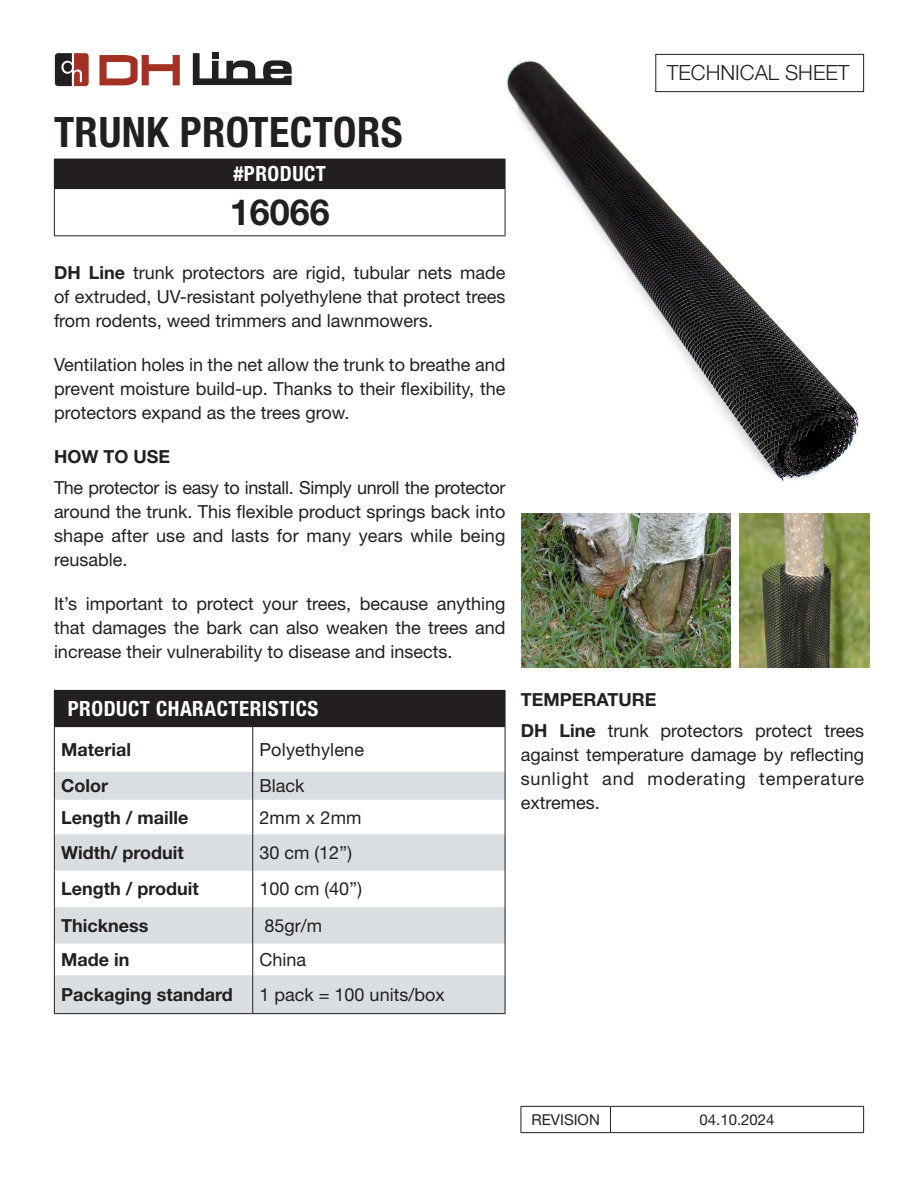
<style>
.page{position:relative;width:918px;height:1188px;background:#fff}
.page>*{position:absolute;margin:0;border:0;box-sizing:border-box;transform-origin:0 0}
.Bullets{font:700 condensed 42px "Helvetica Neue LT Std";letter-spacing:.01em;color:#231f20}
.t1{font:700 36px "Helvetica Neue LT Std";color:#231f20}
.t2{font:700 condensed 21px "Helvetica Neue LT Std";letter-spacing:.025em;color:#fff}
.t3{font:300 21px "Helvetica Neue LT Std";color:#231f20}
.t4{font:18px/24px "Helvetica Neue LT Std";color:#231f20;text-align:justify}
.t5{font:700 18px "Helvetica Neue LT Std";color:#231f20}
.t6{font:15px "Helvetica Neue LT Std";color:#231f20}
.s1{font-weight:700}
</style>
<div class="page">
<img style="left:501px;top:54px;width:364px;height:427px">
<hr style="left:521px;top:1106px;width:89px;height:1px;background:#231f20">
<svg style="left:521px;top:1107px;width:1px;height:25px"></svg>
<hr style="left:610px;top:1106px;width:254px;height:1px;background:#231f20">
<svg style="left:610px;top:1107px;width:1px;height:25px"></svg>
<svg style="left:863px;top:1107px;width:1px;height:25px"></svg>
<hr style="left:521px;top:1132px;width:89px;height:1px;background:#231f20">
<hr style="left:610px;top:1132px;width:254px;height:1px;background:#231f20">
<svg style="left:99px;top:55px;width:81px;height:30px"></svg>
<svg style="left:55px;top:53px;width:34px;height:33px"></svg>
<svg style="left:193px;top:53px;width:99px;height:32px"></svg>
<div style="left:655px;top:54px;width:209px;height:38px;border:1px solid #231f20"></div>
<div style="left:54px;top:690px;width:451px;height:37px;background:#231f20"></div>
<svg style="left:55px;top:772px;width:450px;height:241px;fill:#d9dee2"></svg>
<hr style="left:252px;top:727px;width:1px;height:45px;background:#231f20">
<svg style="left:252px;top:772px;width:1px;height:28px"></svg>
<hr style="left:252px;top:800px;width:1px;height:34px;background:#231f20">
<hr style="left:252px;top:834px;width:1px;height:37px;background:#231f20">
<hr style="left:252px;top:871px;width:1px;height:36px;background:#231f20">
<hr style="left:252px;top:907px;width:1px;height:37px;background:#231f20">
<hr style="left:252px;top:944px;width:1px;height:31px;background:#231f20">
<hr style="left:252px;top:975px;width:1px;height:38px;background:#231f20">
<hr style="left:505px;top:691px;width:1px;height:35px;background:#231f20">
<hr style="left:54px;top:727px;width:1px;height:45px;background:#231f20">
<hr style="left:505px;top:727px;width:1px;height:45px;background:#231f20">
<svg style="left:54px;top:772px;width:1px;height:28px"></svg>
<svg style="left:505px;top:772px;width:1px;height:28px"></svg>
<hr style="left:54px;top:800px;width:1px;height:34px;background:#231f20">
<hr style="left:505px;top:800px;width:1px;height:34px;background:#231f20">
<hr style="left:54px;top:834px;width:1px;height:37px;background:#231f20">
<hr style="left:505px;top:834px;width:1px;height:37px;background:#231f20">
<hr style="left:54px;top:871px;width:1px;height:36px;background:#231f20">
<hr style="left:505px;top:871px;width:1px;height:36px;background:#231f20">
<hr style="left:54px;top:907px;width:1px;height:37px;background:#231f20">
<hr style="left:505px;top:907px;width:1px;height:37px;background:#231f20">
<hr style="left:54px;top:944px;width:1px;height:31px;background:#231f20">
<hr style="left:505px;top:944px;width:1px;height:31px;background:#231f20">
<hr style="left:54px;top:975px;width:1px;height:38px;background:#231f20">
<hr style="left:505px;top:975px;width:1px;height:38px;background:#231f20">
<hr style="left:54px;top:1013px;width:199px;height:1px;background:#231f20">
<hr style="left:253px;top:1013px;width:252px;height:1px;background:#231f20">
<div style="left:54px;top:159px;width:451px;height:30px;background:#231f20"></div>
<svg style="left:505px;top:159px;width:1px;height:29px"></svg>
<hr style="left:54px;top:189px;width:1px;height:46px;background:#231f20">
<hr style="left:505px;top:189px;width:1px;height:46px;background:#231f20">
<hr style="left:54px;top:235px;width:451px;height:1px;background:#231f20">
<img style="left:740px;top:513px;width:129px;height:154px">
<img style="left:522px;top:513px;width:209px;height:155px">
<p class="Bullets" style="left:54px;top:106px;width:350px">TRUNK PROTECTORS</p>
<p class="t2" style="left:233px;top:161px;width:94px">#PRODUCT</p>
<p class="t1" style="left:230px;top:190px;width:102px">16066</p>
<p class="t3" style="left:667px;top:59px;width:184px">TECHNICAL SHEET</p>
<p class="t4" style="left:54px;top:260px;width:453px"><span class="s1">DH Line</span> trunk protectors are rigid, tubular nets made of extruded, UV-resistant polyethylene that protect trees from rodents, weed trimmers and lawnmowers.</p>
<p class="t4" style="left:54px;top:352px;width:453px">Ventilation holes in the net allow the trunk to breathe and prevent moisture build-up. Thanks to their flexibility, the protectors expand as the trees grow.</p>
<p class="t5" style="left:54px;top:446px;width:118px">HOW TO USE</p>
<p class="t4" style="left:54px;top:475px;width:453px">The protector is easy to install. Simply unroll the protector around the trunk. This flexible product springs back into shape after use and lasts for many years while being reusable.</p>
<p class="t4" style="left:54px;top:592px;width:453px">It’s important to protect your trees, because anything that damages the bark can also weaken the trees and increase their vulnerability to disease and insects.</p>
<p class="t2" style="left:68px;top:696px;width:252px">PRODUCT CHARACTERISTICS</p>
<p class="t5" style="left:61px;top:738px;width:71px">Material</p>
<p class="t4" style="left:259px;top:737px;width:106px">Polyethylene</p>
<p class="t5" style="left:61px;top:775px;width:48px">Color</p>
<p class="t4" style="left:259px;top:774px;width:46px">Black</p>
<p class="t5" style="left:61px;top:806px;width:129px">Length / maille</p>
<p class="t4" style="left:259px;top:805px;width:104px">2mm x 2mm</p>
<p class="t5" style="left:61px;top:841px;width:124px">Width/ produit</p>
<p class="t4" style="left:259px;top:840px;width:94px">30 cm (12’’)</p>
<p class="t5" style="left:61px;top:878px;width:139px">Length / produit</p>
<p class="t4" style="left:259px;top:877px;width:104px">100 cm (40’’)</p>
<p class="t5" style="left:61px;top:914px;width:89px">Thickness</p>
<p class="t4" style="left:264px;top:913px;width:59px">85gr/m</p>
<p class="t5" style="left:61px;top:948px;width:70px">Made in</p>
<p class="t4" style="left:259px;top:947px;width:48px">China</p>
<p class="t5" style="left:61px;top:983px;width:173px">Packaging standard</p>
<p class="t4" style="left:259px;top:982px;width:187px">1 pack = 100 units/box</p>
<p class="t5" style="left:521px;top:688px;width:137px">TEMPERATURE</p>
<p class="t4" style="left:521px;top:718px;width:345px"><span class="s1">DH Line</span> trunk protectors protect trees against temperature damage by reflecting sunlight and moderating temperature extremes.</p>
<p class="t6" style="left:532px;top:1111px;width:70px">REVISION</p>
<p class="t6" style="left:700px;top:1111px;width:77px">04.10.2024</p>
</div>
